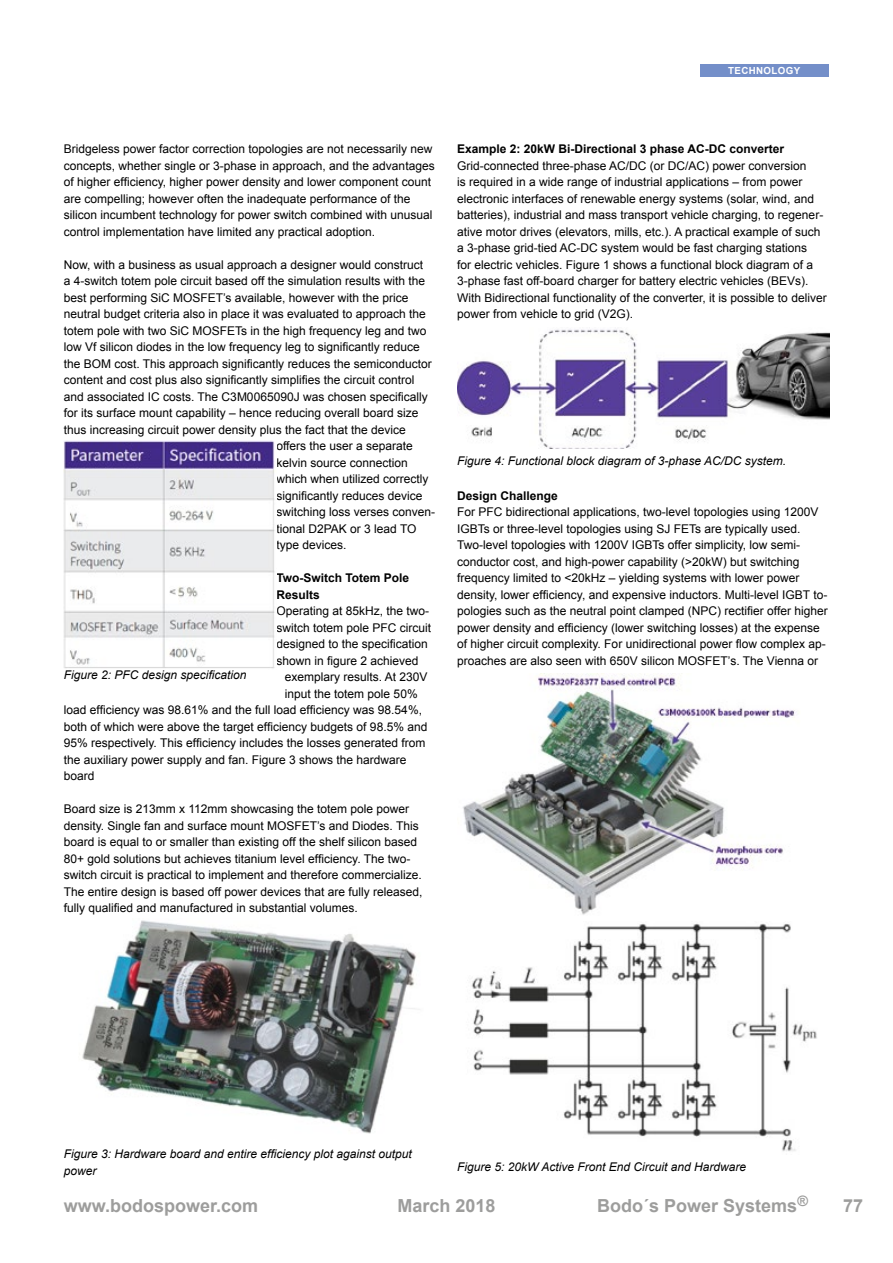
<style>
.page{position:relative;width:893px;height:1263px;background:#fff}
.page>*{position:absolute;margin:0;border:0;box-sizing:border-box;transform-origin:0 0}
.t1{font:700 18px "Arial";color:#9d9d9c}
.t2{font:12px/16.5px "Arial";color:#000}
.t3{font:italic 12px/16.5px "Arial";color:#000}
.t4{font:700 12px/16.5px "Arial";color:#000}
.t5{font:700 9.75px "Arial";letter-spacing:.04em;color:#fff}
</style>
<div class="page">
<div style="left:702px;top:64px;width:127px;height:13px;background:#748fc9"></div>
<div style="left:700px;top:64px;width:128px;height:13px;background:#748fc9"></div>
<img style="left:64px;top:441px;width:211px;height:228px">
<img style="left:82px;top:920px;width:334px;height:214px">
<img style="left:457px;top:329px;width:372px;height:119px">
<img style="left:463px;top:673px;width:332px;height:242px">
<img style="left:471px;top:923px;width:346px;height:229px">
<p class="t5" style="left:728px;top:64px;width:74px">TE H OLOGY</p>
<p class="t5" style="left:741px;top:64px;width:51px">CONTENT</p>
<p class="t2" style="left:64px;top:141px;width:372px">Bridgeless power factor correction topologies are not necessarily new concepts, whether single or 3-phase in approach, and the advantages of higher efficiency, higher power density and lower component count are compelling; however often the inadequate performance of the silicon incumbent technology for power switch combined with unusual control implementation have limited any practical adoption.</p>
<p class="t2" style="left:64px;top:256px;width:361px">Now, with a business as usual approach a designer would construct</p>
<p class="t2" style="left:64px;top:273px;width:363px">a 4-switch totem pole circuit based off the simulation results with the</p>
<p class="t2" style="left:64px;top:289px;width:346px">best performing SiC MOSFET’s available, however with the price</p>
<p class="t2" style="left:64px;top:306px;width:364px">neutral budget criteria also in place it was evaluated to approach the</p>
<p class="t2" style="left:64px;top:322px;width:364px">totem pole with two SiC MOSFETs in the high frequency leg and two</p>
<p class="t2" style="left:64px;top:339px;width:358px">low Vf silicon diodes in the low frequency leg to significantly reduce</p>
<p class="t2" style="left:64px;top:355px;width:369px">the BOM cost. This approach significantly reduces the semiconductor</p>
<p class="t2" style="left:64px;top:372px;width:352px">content and cost plus also significantly simplifies the circuit control</p>
<p class="t2" style="left:64px;top:388px;width:365px">and associated IC costs. The C3M0065090J was chosen specifically</p>
<p class="t2" style="left:64px;top:405px;width:356px">for its surface mount capability – hence reducing overall board size</p>
<p class="t2" style="left:64px;top:421px;width:344px">thus increasing circuit power density plus the fact that the device</p>
<p class="t2" style="left:276px;top:438px;width:138px">offers the user a separate</p>
<p class="t2" style="left:276px;top:454px;width:133px">kelvin source connection</p>
<p class="t2" style="left:276px;top:471px;width:154px">which when utilized correctly</p>
<p class="t2" style="left:276px;top:487px;width:148px">significantly reduces device</p>
<p class="t2" style="left:276px;top:504px;width:160px">switching loss verses conven-</p>
<p class="t2" style="left:276px;top:520px;width:142px">tional D2PAK or 3 lead TO</p>
<p class="t2" style="left:276px;top:537px;width:72px">type devices.</p>
<p class="t4" style="left:276px;top:570px;width:134px">Two-Switch Totem Pole<br>Results</p>
<p class="t2" style="left:276px;top:603px;width:156px">Operating at 85kHz, the two&shy;switch totem pole PFC circuit designed to the specification shown in figure 2 achieved</p>
<p class="t2" style="left:285px;top:669px;width:144px">exemplary results. At 230V</p>
<p class="t2" style="left:285px;top:685px;width:134px">input the totem pole 50%</p>
<p class="t2" style="left:64px;top:702px;width:360px">load efficiency was 98.61% and the full load efficiency was 98.54%,</p>
<p class="t2" style="left:64px;top:718px;width:365px">both of which were above the target efficiency budgets of 98.5% and</p>
<p class="t2" style="left:64px;top:735px;width:363px">95% respectively. This efficiency includes the losses generated from</p>
<p class="t2" style="left:64px;top:751px;width:344px">the auxiliary power supply and fan. Figure 3 shows the hardware</p>
<p class="t2" style="left:64px;top:768px;width:32px">board</p>
<p class="t2" style="left:64px;top:801px;width:360px">Board size is 213mm x 112mm showcasing the totem pole power density. Single fan and surface mount MOSFET’s and Diodes. This board is equal to or smaller than existing off the shelf silicon based 80+ gold solutions but achieves titanium level efficiency. The two&shy;switch circuit is practical to implement and therefore commercialize.<br>The entire design is based off power devices that are fully released, fully qualified and manufactured in substantial volumes.</p>
<p class="t3" style="left:64px;top:666px;width:184px">Figure 2: PFC design specification</p>
<p class="t4" style="left:457px;top:141px;width:328px">Example 2: 20kW Bi-Directional 3 phase AC-DC converter</p>
<p class="t2" style="left:457px;top:157px;width:371px">Grid-connected three-phase AC/DC (or DC/AC) power conversion<br>is required in a wide range of industrial applications – from power electronic interfaces of renewable energy systems (solar, wind, and batteries), industrial and mass transport vehicle charging, to regener&shy;ative motor drives (elevators, mills, etc.). A practical example of such a 3-phase grid-tied AC-DC system would be fast charging stations<br>for electric vehicles. Figure 1 shows a functional block diagram of a 3-phase fast off-board charger for battery electric vehicles (BEVs).<br>With Bidirectional functionality of the converter, it is possible to deliver power from vehicle to grid (V2G).</p>
<p class="t3" style="left:457px;top:453px;width:331px">Figure 4: Functional block diagram of 3-phase AC/DC system.</p>
<p class="t4" style="left:457px;top:488px;width:102px">Design Challenge</p>
<p class="t2" style="left:457px;top:504px;width:372px">For PFC bidirectional applications, two-level topologies using 1200V IGBTs or three-level topologies using SJ FETs are typically used.<br>Two-level topologies with 1200V IGBTs offer simplicity, low semi&shy;conductor cost, and high-power capability (&gt;20kW) but switching frequency limited to &lt;20kHz – yielding systems with lower power density, lower efficiency, and expensive inductors. Multi-level IGBT to&shy;pologies such as the neutral point clamped (NPC) rectifier offer higher power density and efficiency (lower switching losses) at the expense of higher circuit complexity. For unidirectional power flow complex ap&shy;proaches are also seen with 650V silicon MOSFET’s. The Vienna or</p>
<p class="t3" style="left:64px;top:1146px;width:350px">Figure 3: Hardware board and entire efficiency plot against output power</p>
<p class="t3" style="left:457px;top:1159px;width:290px">Figure 5: 20kW Active Front End Circuit and Hardware</p>
<h1 class="t1" style="left:64px;top:1194px;width:196px">www.bodospower.com</h1>
<h1 class="t1" style="left:397px;top:1194px;width:100px">March 2018</h1>
<h1 class="t1" style="left:597px;top:1194px;width:212px">Bodo´s Power Systems<sup>®</sup></h1>
<h1 class="t1" style="left:843px;top:1194px;width:22px">77</h1>
</div>
